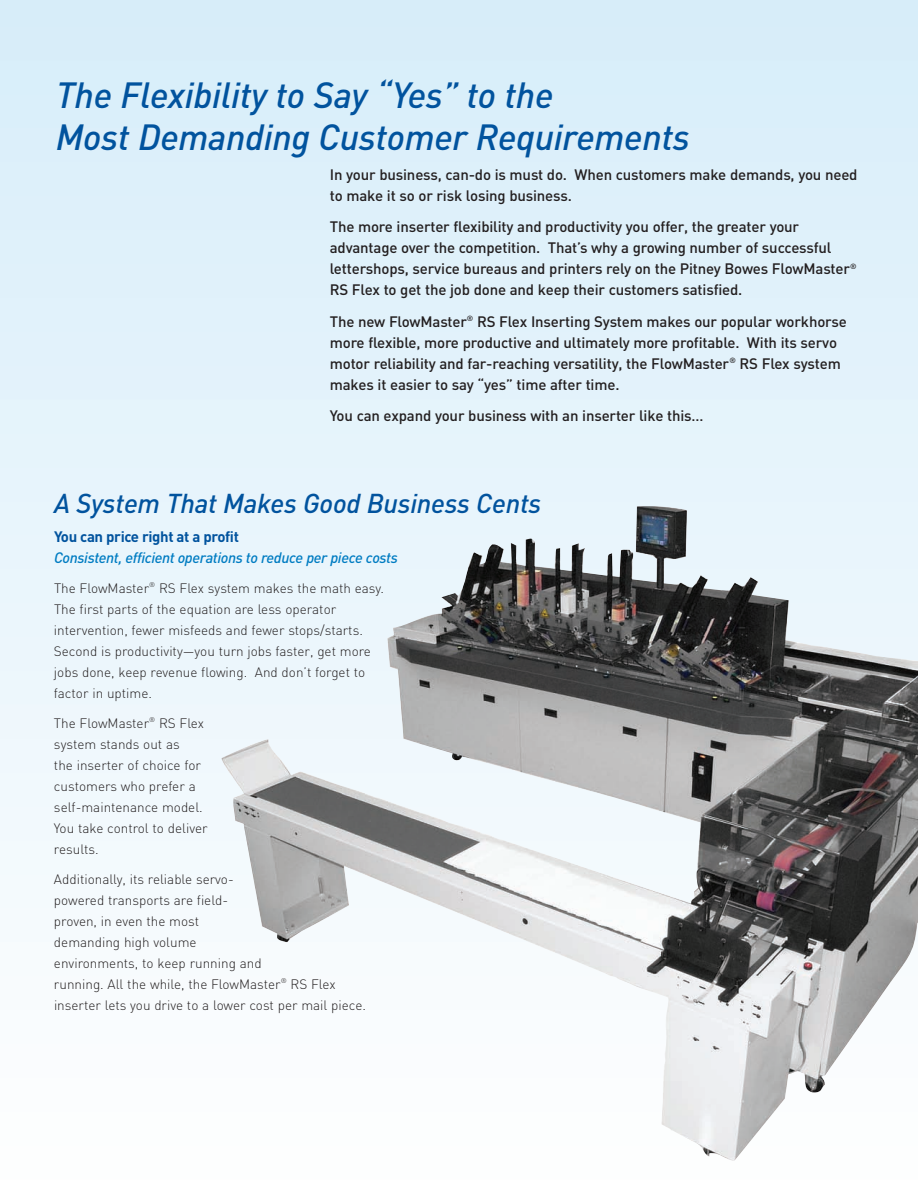
<style>
.page{position:relative;width:918px;height:1188px;background:#fff}
.page>*{position:absolute;margin:0;border:0;box-sizing:border-box;transform-origin:0 0}
.t1{font:italic 500 36px/42px "DIN";letter-spacing:-.01em;color:#01539e}
.t2{font:italic 500 27px "DIN";letter-spacing:-.01em;color:#01539e}
.t3{font:500 15px/21px "DIN";letter-spacing:-.01em;color:#231f20}
.t4{font:italic 500 15px "DIN";letter-spacing:-.025em;color:#007cc2}
.t5{font:700 15px "DIN";letter-spacing:-.025em;color:#01539e}
.t6{font:300 13.5px/21px "DIN";color:#231f20}
</style>
<div class="page">
<div style="left:0;top:1074px;width:918px;height:40px;background:#fbfdfe"></div>
<div style="left:0;top:1040px;width:918px;height:40px;background:#fafcfe"></div>
<div style="left:0;top:1006px;width:918px;height:40px;background:#f9fcfe"></div>
<div style="left:0;top:972px;width:918px;height:40px;background:#f8fbfd"></div>
<div style="left:0;top:938px;width:918px;height:40px;background:#f7fbfd"></div>
<div style="left:0;top:904px;width:918px;height:40px;background:#f5fafd"></div>
<div style="left:0;top:871px;width:918px;height:39px;background:#f4fafd"></div>
<div style="left:0;top:837px;width:918px;height:39px;background:#f3fafd"></div>
<div style="left:0;top:803px;width:918px;height:39px;background:#f2f9fd"></div>
<div style="left:0;top:769px;width:918px;height:40px;background:#f1f9fd"></div>
<div style="left:0;top:735px;width:918px;height:40px;background:#f0f8fd"></div>
<div style="left:0;top:701px;width:918px;height:40px;background:#eff7fc"></div>
<div style="left:0;top:667px;width:918px;height:40px;background:#edf7fc"></div>
<div style="left:0;top:633px;width:918px;height:40px;background:#ecf6fc"></div>
<div style="left:0;top:599px;width:918px;height:40px;background:#ebf6fc"></div>
<div style="left:0;top:565px;width:918px;height:40px;background:#eaf6fc"></div>
<div style="left:0;top:531px;width:918px;height:40px;background:#e9f5fc"></div>
<div style="left:0;top:498px;width:918px;height:39px;background:#e8f5fc"></div>
<div style="left:0;top:464px;width:918px;height:39px;background:#e7f4fc"></div>
<div style="left:0;top:430px;width:918px;height:39px;background:#e6f4fb"></div>
<div style="left:0;top:396px;width:918px;height:40px;background:#e5f4fb"></div>
<div style="left:0;top:362px;width:918px;height:40px;background:#e3f2fb"></div>
<div style="left:0;top:328px;width:918px;height:40px;background:#e2f2fb"></div>
<div style="left:0;top:294px;width:918px;height:40px;background:#e1f2fb"></div>
<div style="left:0;top:260px;width:918px;height:40px;background:#e0f1fa"></div>
<div style="left:0;top:226px;width:918px;height:40px;background:#dff1fa"></div>
<div style="left:0;top:192px;width:918px;height:40px;background:#def0fa"></div>
<div style="left:0;top:158px;width:918px;height:40px;background:#ddf0fa"></div>
<div style="left:0;top:124px;width:918px;height:40px;background:#dceffa"></div>
<div style="left:0;top:91px;width:918px;height:39px;background:#daeffa"></div>
<div style="left:0;top:57px;width:918px;height:39px;background:#d9effa"></div>
<div style="left:0;top:23px;width:918px;height:40px;background:#d8edf9"></div>
<div style="left:0;top:0;width:918px;height:29px;background:#d7edf9"></div>
<img style="left:222px;top:506px;width:696px;height:655px">
<h1 class="t1" style="left:56px;top:73px;width:636px">The Flexibility to Say “Yes” to the<br>Most Demanding Customer Requirements</h1>
<p class="t3" style="left:330px;top:164px;width:529px">In your business, can-do is must do. When customers make demands, you need to make it so or risk losing business.</p>
<p class="t3" style="left:330px;top:216px;width:528px">The more inserter flexibility and productivity you offer, the greater your advantage over the competition. That’s why a growing number of successful lettershops, service bureaus and printers rely on the Pitney Bowes FlowMaster<sup>® </sup>RS Flex to get the job done and keep their customers satisfied.</p>
<p class="t3" style="left:330px;top:310px;width:519px">The new FlowMaster<sup>®</sup> RS Flex Inserting System makes our popular workhorse more flexible, more productive and ultimately more profitable. With its servo motor reliability and far-reaching versatility, the FlowMaster<sup>®</sup> RS Flex system makes it easier to say “yes” time after time.</p>
<p class="t3" style="left:330px;top:405px;width:375px">You can expand your business with an inserter like this…</p>
<h2 class="t2" style="left:54px;top:487px;width:489px">A System That Makes Good Business Cents</h2>
<p class="t5" style="left:54px;top:527px;width:186px">You can price right at a profit</p>
<p class="t4" style="left:54px;top:548px;width:345px">Consistent, efficient operations to reduce per piece costs</p>
<p class="t6" style="left:54px;top:577px;width:332px">The FlowMaster<sup>®</sup> RS Flex system makes the math easy.<br>The first parts of the equation are less operator intervention, fewer misfeeds and fewer stops/starts.<br>Second is productivity—you turn jobs faster, get more jobs done, keep revenue flowing. And don’t forget to factor in uptime.</p>
<p class="t6" style="left:54px;top:712px;width:155px">The FlowMaster<sup>®</sup> RS Flex system stands out as<br>the inserter of choice for customers who prefer a self-maintenance model.<br>You take control to deliver results.</p>
<p class="t6" style="left:54px;top:868px;width:313px">Additionally, its reliable servo-<br>powered transports are field-<br>proven, in even the most<br>demanding high volume<br>environments, to keep running and<br>running. All the while, the FlowMaster<sup>®</sup> RS Flex inserter lets you drive to a lower cost per mail piece.</p>
</div>
